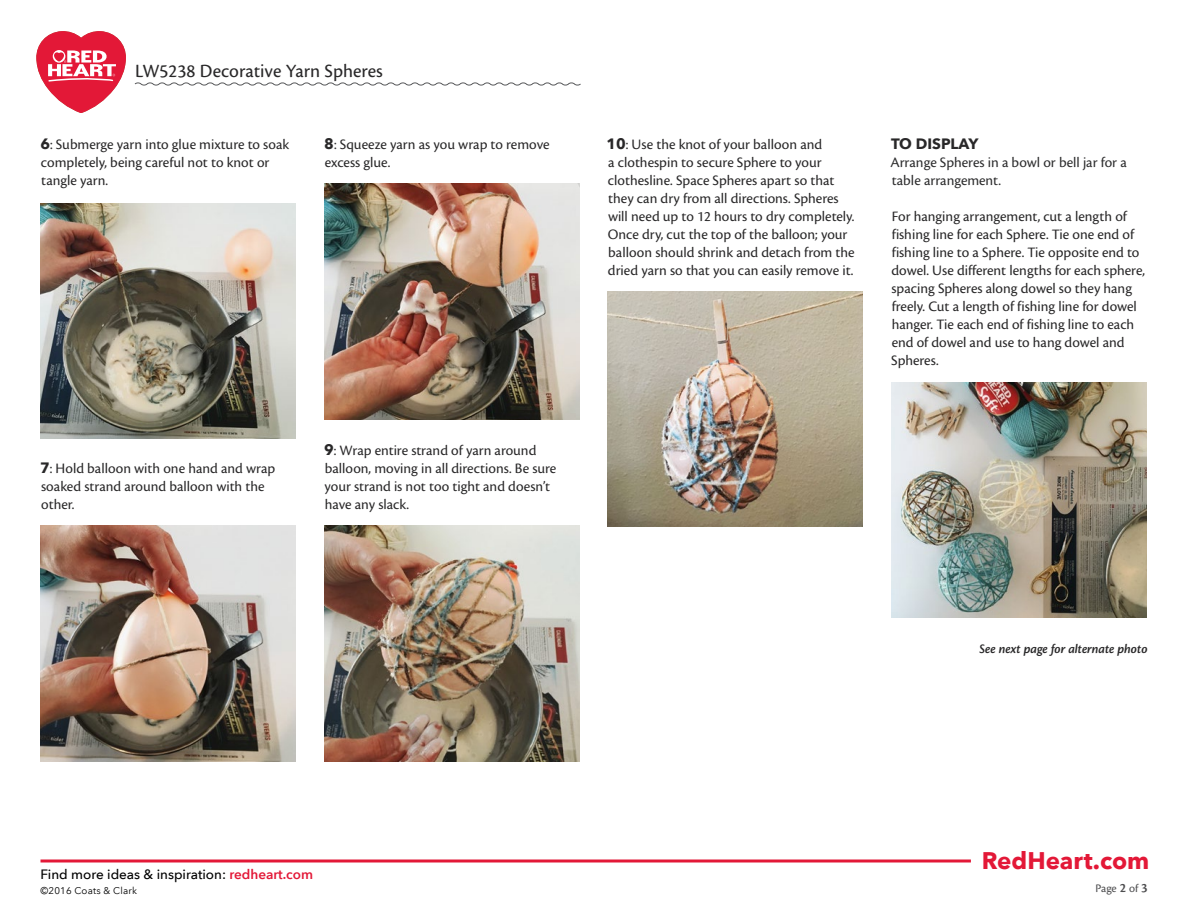
<style>
.page{position:relative;width:1188px;height:918px;background:#fff}
.page>*{position:absolute;margin:0;border:0;box-sizing:border-box;transform-origin:0 0}
.t1{font:700 24px "Avenir Next LT Pro";color:#e31837}
.t2{font:19.5px "Cronos Pro Capt";color:#292829}
.t3{font:15px/18px "Cronos Pro";color:#292829}
.t4{font:15px/18px "Cronos Pro";color:#2e2e2f}
.t5{font:700 15px "Avenir Next LT Pro";color:#292829}
.t6{font:500 13.5px "Avenir Next LT Pro";color:#000}
.t7{font:13.5px "Cronos Pro Semibold Subh It";color:#292829}
.t8{font:12px "Cronos Pro";color:#4d4d4f}
.t9{font:9.75px "Avenir Next LT Pro";letter-spacing:.02em;color:#000}
.s1{font-family:"Avenir Next LT Pro";font-weight:700}
.s2{color:#2e2e2f}
.s3{font-weight:600;color:#e31837}
.s4{font-family:"Cronos Pro Semibold Subh";font-size:13.5px}
</style>
<div class="page">
<hr style="left:40px;top:860px;width:931px;height:2px;background:#e31837">
<img style="left:40px;top:203px;width:256px;height:236px">
<img style="left:40px;top:526px;width:256px;height:235px">
<img style="left:324px;top:184px;width:255px;height:235px">
<img style="left:324px;top:526px;width:255px;height:235px">
<img style="left:608px;top:292px;width:255px;height:235px">
<img style="left:891px;top:383px;width:255px;height:235px">
<svg style="left:37px;top:31px;width:89px;height:82px"></svg>
<svg style="left:134px;top:82px;width:447px;height:4px"></svg>
<h2 class="t2" style="left:135px;top:59px;width:249px">LW5238 Decorative Yarn Spheres</h2>
<p class="t3" style="left:40px;top:135px;width:251px"><span class="s1">6</span><span class="s2">:</span> Submerge yarn into glue mixture to soak completely, being careful not to knot or tangle yarn.</p>
<p class="t3" style="left:324px;top:135px;width:227px"><span class="s1">8</span><span class="s2">:</span> Squeeze yarn as you wrap to remove excess glue.</p>
<p class="t3" style="left:40px;top:459px;width:237px"><span class="s1">7</span><span class="s2">:</span> Hold balloon with one hand and wrap soaked strand around balloon with the other.</p>
<p class="t3" style="left:324px;top:441px;width:234px"><span class="s1">9</span><span class="s2">:</span> Wrap entire strand of yarn around balloon, moving in all directions. Be sure your strand is not too tight and doesn’t have any slack.</p>
<p class="t3" style="left:606px;top:135px;width:250px"><span class="s1">10</span><span class="s2">:</span> Use the knot of your balloon and<br>a clothespin to secure Sphere to your clothesline. Space Spheres apart so that they can dry from all directions. Spheres will need up to 12 hours to dry completely.<br>Once dry, cut the top of the balloon; your balloon should shrink and detach from the dried yarn so that you can easily remove it.</p>
<p class="t5" style="left:891px;top:134px;width:89px">TO DISPLAY</p>
<p class="t4" style="left:890px;top:153px;width:238px">Arrange Spheres in a bowl or bell jar for a table arrangement.</p>
<p class="t3" style="left:891px;top:207px;width:255px">For hanging arrangement, cut a length of fishing line for each Sphere. Tie one end of fishing line to a Sphere. Tie opposite end to dowel. Use different lengths for each sphere, spacing Spheres along dowel so they hang freely. Cut a length of fishing line for dowel hanger. Tie each end of fishing line to each end of dowel and use to hang dowel and Spheres.</p>
<p class="t7" style="left:979px;top:641px;width:170px">See next page for alternate photo</p>
<p class="t6" style="left:40px;top:866px;width:274px">Find more ideas &amp; inspiration: <span class="s3">redheart.com</span></p>
<p class="t9" style="left:40px;top:885px;width:98px">©2016 Coats &amp; Clark</p>
<h1 class="t1" style="left:982px;top:846px;width:169px">RedHeart.com</h1>
<p class="t8" style="left:1095px;top:881px;width:54px">Page <span class="s4">2</span> of <span class="s4">3</span></p>
</div>
